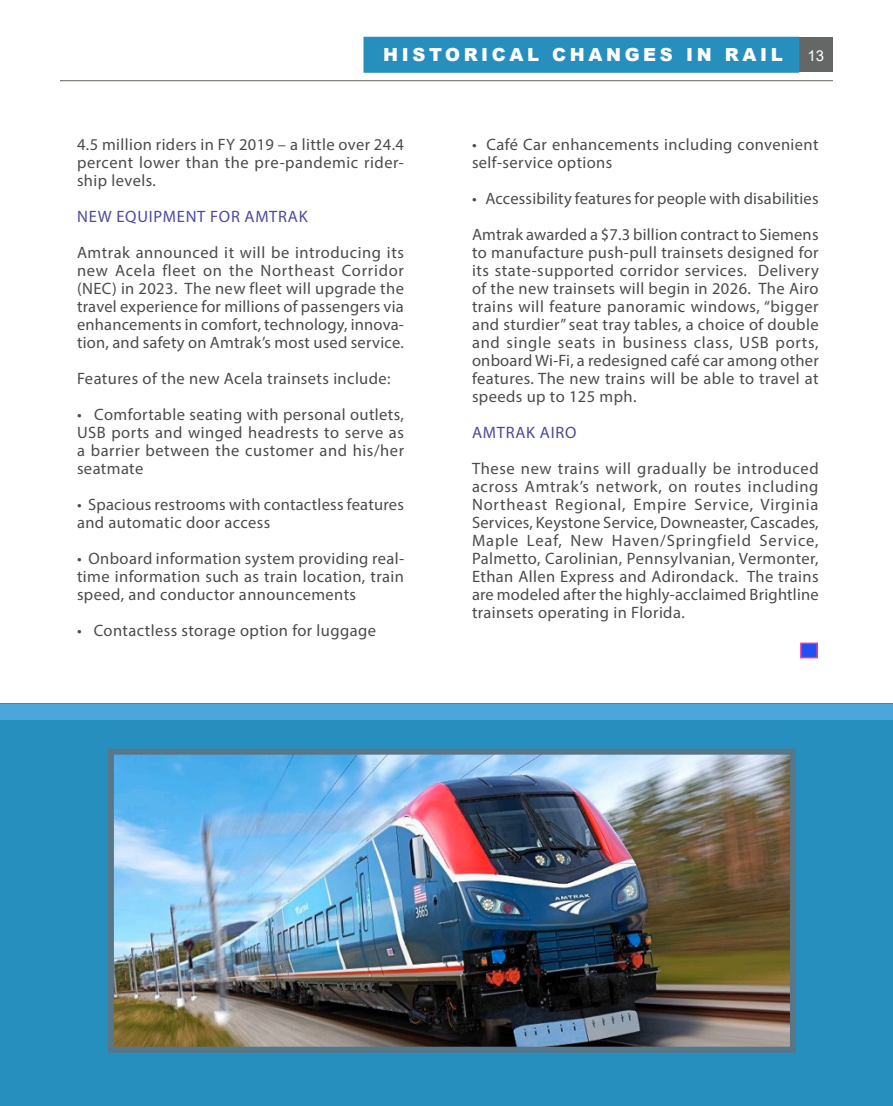
<style>
.page{position:relative;width:893px;height:1106px;background:#fff}
.page>*{position:absolute;margin:0;border:0;box-sizing:border-box;transform-origin:0 0}
.Section_heading_head{font:900 18px "Arial";letter-spacing:.2em;color:#fff}
.Body{font:16.5px/18px "Myriad Pro";letter-spacing:.025em;color:#4a4c4c;text-align:justify}
.Body-2{font:16.5px "Myriad Pro";letter-spacing:.045em;color:#4d4a9e}
.Body-3{font:16.5px "Myriad Pro";letter-spacing:.045em;color:#4c479d}
.t1{font:15px "Arial";color:#fff}
</style>
<div class="page">
<div style="left:798px;top:38px;width:35px;height:34px;background:#656666"></div>
<hr style="left:60px;top:80px;width:773px;height:1px;background:#73776c">
<div style="left:364px;top:37px;width:434px;height:35px;background:#278fbe"></div>
<div style="left:363px;top:37px;width:436px;height:36px;border:2px solid #278fbe"></div>
<div style="left:0;top:703px;width:893px;height:403px;background:#278fbe"></div>
<img style="left:115px;top:755px;width:674px;height:290px">
<div style="left:108px;top:748px;width:688px;height:304px;border:6px solid #577789"></div>
<div style="left:801px;top:643px;width:16px;height:14px;background:#204ff4"></div>
<div style="left:800px;top:642px;width:18px;height:16px;border:2px solid #ee38a0"></div>
<div style="left:0;top:703px;width:893px;height:16px;background:#4ba6dc"></div>
<p class="Section_heading_head" style="left:383px;top:42px;width:401px">HISTORICAL CHANGES IN RAIL</p>
<p class="t1" style="left:807px;top:46px;width:18px">13</p>
<p class="Body" style="left:77px;top:135px;width:328px">4.5 million riders in FY 2019 – a little over 24.4 percent lower than the pre-pandemic rider&shy;ship levels.</p>
<p class="Body-2" style="left:77px;top:206px;width:232px">NEW EQUIPMENT FOR AMTRAK</p>
<p class="Body" style="left:77px;top:243px;width:328px">Amtrak announced it will be introducing its new Acela fleet on the Northeast Corridor (NEC) in 2023. The new fleet will upgrade the travel experience for millions of passengers via enhancements in comfort, technology, innova&shy;tion, and safety on Amtrak’s most used service.</p>
<p class="Body" style="left:77px;top:369px;width:315px">Features of the new Acela trainsets include:</p>
<p class="Body" style="left:77px;top:405px;width:329px">• Comfortable seating with personal outlets, USB ports and winged headrests to serve as a barrier between the customer and his/her seatmate</p>
<p class="Body" style="left:77px;top:495px;width:328px">• Spacious restrooms with contactless features and automatic door access</p>
<p class="Body" style="left:77px;top:549px;width:329px">• Onboard information system providing real&shy;time information such as train location, train speed, and conductor announcements</p>
<p class="Body" style="left:77px;top:621px;width:300px">• Contactless storage option for luggage</p>
<p class="Body" style="left:472px;top:135px;width:348px">• Café Car enhancements including convenient self-service options</p>
<p class="Body" style="left:472px;top:189px;width:348px">• Accessibility features for people with disabilities</p>
<p class="Body" style="left:472px;top:225px;width:348px">Amtrak awarded a $7.3 billion contract to Siemens to manufacture push-pull trainsets designed for its state-supported corridor services. Delivery of the new trainsets will begin in 2026. The Airo trains will feature panoramic windows, “bigger and sturdier” seat tray tables, a choice of double and single seats in business class, USB ports, onboard Wi-Fi, a redesigned café car among other features. The new trains will be able to travel at speeds up to 125 mph.</p>
<p class="Body-3" style="left:472px;top:422px;width:106px">AMTRAK AIRO</p>
<p class="Body" style="left:472px;top:459px;width:348px">These new trains will gradually be introduced across Amtrak’s network, on routes including Northeast Regional, Empire Service, Virginia Services, Keystone Service, Downeaster, Cascades, Maple Leaf, New Haven/Springfield Service, Palmetto, Carolinian, Pennsylvanian, Vermonter, Ethan Allen Express and Adirondack. The trains are modeled after the highly-acclaimed Brightline trainsets operating in Florida.</p>
</div>
